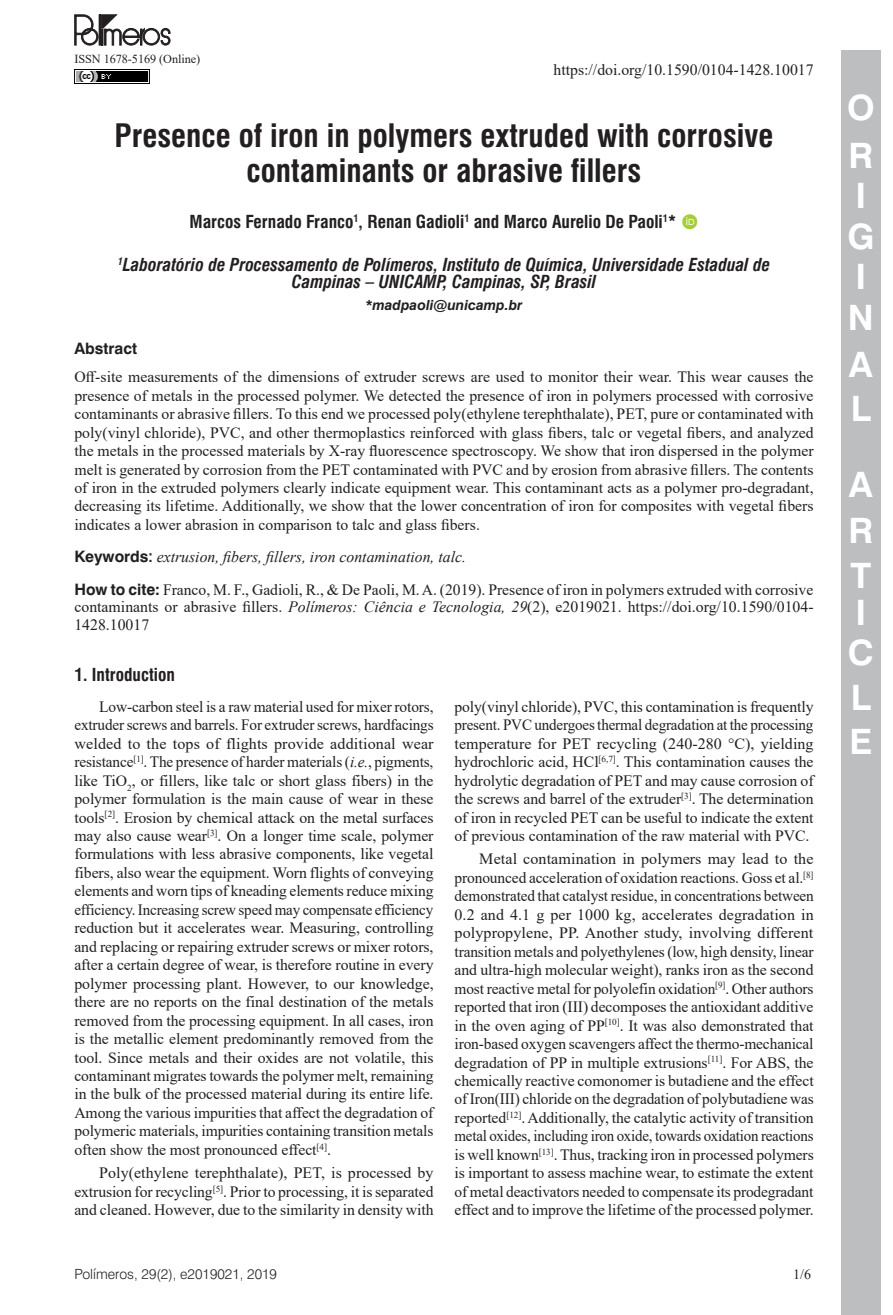
<style>
.page{position:relative;width:893px;height:1315px;background:#fff}
.page>*{position:absolute;margin:0;border:0;box-sizing:border-box;transform-origin:0 0}
.t1{font:700 35px/40.6px "Swiss 721 BT";color:#fff}
.ArticleTitle{font:700 condensed 31.5px/35px "Swiss 721 BT";color:#231f20;text-align:center}
.Affiliations{font:italic 700 condensed 17.5px/17.5px "Swiss 721 BT";color:#231f20;text-align:center}
.Authors{font:700 condensed 17.5px "Swiss 721 BT";color:#231f20}
.Heading1Alt{font:700 condensed 17.5px "Swiss 721 BT";color:#231f20}
.Paragraph{font:15.75px/18.4px "Times New Roman";letter-spacing:-.005em;color:#231f20;text-align:justify}
.Abstract{font:15.75px/18.4px "Times New Roman";color:#231f20;text-align:justify}
.HowToCite{font:15.75px/17.5px "Times New Roman";color:#231f20;text-align:justify}
.Keywords{font:italic 15.75px "Times New Roman";color:#231f20}
.AbstractTitle{font:700 15.75px "Swiss 721 BT";color:#231f20}
.t2{font:300 14px "Swiss 721 BT";color:#231f20}
.Correspondence{font:italic 700 14px "Swiss 721 BT";color:#231f20}
.t3{font:14px "Times New Roman";color:#231f20}
.t4{font:12.25px "Times New Roman";letter-spacing:-.005em;color:#231f20}
.s1{font-family:"Swiss 721 BT";font-weight:700;font-style:normal}
.s2{font-family:"Swiss 721 BT";font-weight:700;font-style:normal;font-stretch:condensed}
.s3{font-family:"Swiss 721 BT";font-weight:700}
.s4{font-style:italic}
</style>
<div class="page">
<div style="left:841px;top:50px;width:40px;height:1265px;background:#bcbec0"></div>
<img style="left:74px;top:69px;width:76px;height:15px">
<svg style="left:75px;top:15px;width:95px;height:30px"></svg>
<p class="t4" style="left:74px;top:50px;width:127px">ISSN 1678-5169 (Online)</p>
<p class="Paragraph" style="left:554px;top:60px;width:262px">https://doi.org/10.1590/0104-1428.10017</p>
<p class="ArticleTitle" style="left:115px;top:118px;width:660px">Presence of iron in polymers extruded with corrosive contaminants or abrasive fillers</p>
<p class="Authors" style="left:189px;top:211px;width:489px">Marcos Fernado Franco<sup>1</sup>, Renan Gadioli<sup>1</sup> and Marco Aurelio De Paoli<sup>1</sup>*</p>
<p class="Affiliations" style="left:118px;top:255px;width:654px"><sup>1</sup>Laboratório de Processamento de Polímeros, Instituto de Química, Universidade Estadual de<br>Campinas – UNICAMP, Campinas, SP, Brasil</p>
<p class="Correspondence" style="left:365px;top:296px;width:159px">*madpaoli@unicamp.br</p>
<p class="AbstractTitle" style="left:74px;top:339px;width:64px">Abstract</p>
<p class="Abstract" style="left:74px;top:367px;width:741px">Off-site measurements of the dimensions of extruder screws are used to monitor their wear. This wear causes the presence of metals in the processed polymer. We detected the presence of iron in polymers processed with corrosive contaminants or abrasive fillers. To this end we processed poly(ethylene terephthalate), PET, pure or contaminated with poly(vinyl chloride), PVC, and other thermoplastics reinforced with glass fibers, talc or vegetal fibers, and analyzed the metals in the processed materials by X-ray fluorescence spectroscopy. We show that iron dispersed in the polymer melt is generated by corrosion from the PET contaminated with PVC and by erosion from abrasive fillers. The contents of iron in the extruded polymers clearly indicate equipment wear. This contaminant acts as a polymer pro-degradant, decreasing its lifetime. Additionally, we show that the lower concentration of iron for composites with vegetal fibers indicates a lower abrasion in comparison to talc and glass fibers.</p>
<p class="Keywords" style="left:74px;top:546px;width:393px"><span class="s1">Keywords</span><span class="s2">:</span> extrusion, fibers, fillers, iron contamination, talc.</p>
<p class="HowToCite" style="left:74px;top:580px;width:741px"><span class="s3">How to cite:</span> Franco, M. F., Gadioli, R., &amp; De Paoli, M. A. (2019). Presence of iron in polymers extruded with corrosive contaminants or abrasive fillers. <span class="s4">Polímeros: Ciência e Tecnologia, 29</span>(2), e2019021. https://doi.org/10.1590/0104- 1428.10017</p>
<p class="Heading1Alt" style="left:74px;top:664px;width:102px">1. Introduction</p>
<p class="Paragraph" style="left:74px;top:697px;width:361px;text-indent:25px">Low-carbon steel is a raw material used for mixer rotors, extruder screws and barrels. For extruder screws, hardfacings welded to the tops of flights provide additional wear resistance<sup>[1]</sup>. The presence of harder materials (<span class="s4">i.e.</span>, pigments, like TiO<sub>2</sub>, or fillers, like talc or short glass fibers) in the polymer formulation is the main cause of wear in these tools<sup>[2]</sup>. Erosion by chemical attack on the metal surfaces may also cause wear<sup>[3]</sup>. On a longer time scale, polymer formulations with less abrasive components, like vegetal fibers, also wear the equipment. Worn flights of conveying elements and worn tips of kneading elements reduce mixing efficiency. Increasing screw speed may compensate efficiency reduction but it accelerates wear. Measuring, controlling and replacing or repairing extruder screws or mixer rotors, after a certain degree of wear, is therefore routine in every polymer processing plant. However, to our knowledge, there are no reports on the final destination of the metals removed from the processing equipment. In all cases, iron is the metallic element predominantly removed from the tool. Since metals and their oxides are not volatile, this contaminant migrates towards the polymer melt, remaining in the bulk of the processed material during its entire life.<br>Among the various impurities that affect the degradation of polymeric materials, impurities containing transition metals often show the most pronounced effect<sup>[4]</sup>.</p>
<p class="Paragraph" style="left:74px;top:1163px;width:361px;text-indent:25px">Poly(ethylene terephthalate), PET, is processed by extrusion for recycling<sup>[5]</sup>. Prior to processing, it is separated and cleaned. However, due to the similarity in density with</p>
<p class="Paragraph" style="left:454px;top:697px;width:361px">poly(vinyl chloride), PVC, this contamination is frequently present. PVC undergoes thermal degradation at the processing temperature for PET recycling (240-280 °C), yielding hydrochloric acid, HCl<sup>[6,7]</sup>. This contamination causes the hydrolytic degradation of PET and may cause corrosion of the screws and barrel of the extruder<sup>[3]</sup>. The determination of iron in recycled PET can be useful to indicate the extent of previous contamination of the raw material with PVC.</p>
<p class="Paragraph" style="left:454px;top:849px;width:361px;text-indent:25px">Metal contamination in polymers may lead to the pronounced acceleration of oxidation reactions. Goss et al.<sup>[8] </sup>demonstrated that catalyst residue, in concentrations between 0.2 and 4.1 g per 1000 kg, accelerates degradation in polypropylene, PP. Another study, involving different transition metals and polyethylenes (low, high density, linear and ultra-high molecular weight), ranks iron as the second most reactive metal for polyolefin oxidation<sup>[9]</sup>. Other authors reported that iron (III) decomposes the antioxidant additive in the oven aging of PP<sup>[10]</sup>. It was also demonstrated that iron-based oxygen scavengers affect the thermo‑mechanical degradation of PP in multiple extrusions<sup>[11]</sup>. For ABS, the chemically reactive comonomer is butadiene and the effect of Iron(III) chloride on the degradation of polybutadiene was reported<sup>[12]</sup>. Additionally, the catalytic activity of transition metal oxides, including iron oxide, towards oxidation reactions is well known<sup>[13]</sup>. Thus, tracking iron in processed polymers is important to assess machine wear, to estimate the extent of metal deactivators needed to compensate its prodegradant effect and to improve the lifetime of the processed polymer.</p>
<p class="t2" style="left:74px;top:1265px;width:204px">Polímeros, 29(2), e2019021, 2019</p>
<p class="t3" style="left:793px;top:1264px;width:19px">1/6</p>
<h1 class="t1" style="left:847px;top:83px;width:29px;line-height:48.1px">O<br>O</h1>
<h1 class="t1" style="left:847px;top:175px;width:29px">O<br>O<br>O<br>O</h1>
<h1 class="t1" style="left:849px;top:342px;width:26px;line-height:44.1px">O<br>O</h1>
<h1 class="t1" style="left:848px;top:461px;width:26px;line-height:45.5px;text-align:justify">O O O</h1>
<h1 class="t1" style="left:848px;top:592px;width:28px;line-height:40.1px">O<br>O</h1>
<h1 class="t1" style="left:849px;top:676px;width:24px;line-height:43.4px">O<br>O</h1>
</div>
